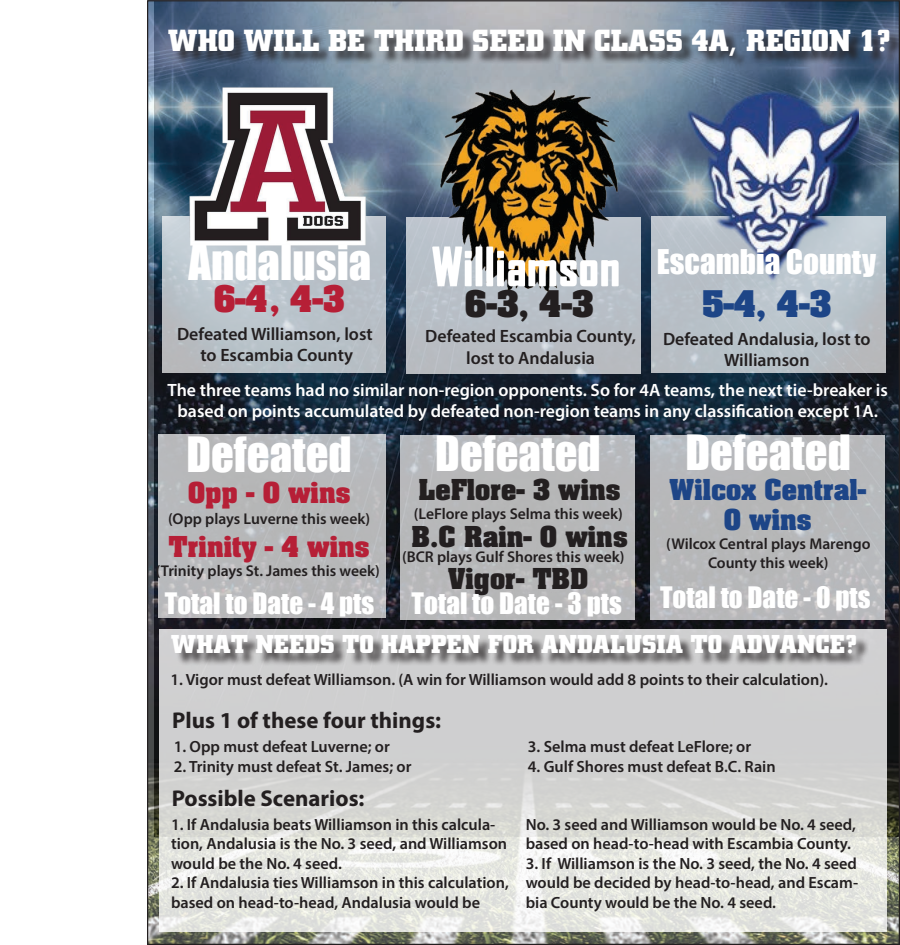
<style>
.page{position:relative;width:900px;height:945px;background:#fff}
.page>*{position:absolute;margin:0;border:0;box-sizing:border-box;transform-origin:0 0}
.t1{font:44.62px "Impact";color:#fff}
.t2{font:31.25px "Impact";color:#fff}
.t3{font:700 31.25px "Aachen";color:#b61f36}
.t4{font:700 31.25px "Aachen";color:#1d4587}
.t5{font:700 31.25px "Aachen";color:#231f20}
.t6{font:700 31px "Square Slabserif 711 BT";color:#fff}
.t7{font:27.12px "Impact";color:#fff}
.t8{font:700 26.25px "Square Slabserif 711 BT";color:#fff}
.t9{font:700 24.62px "Aachen";color:#231f20}
.t10{font:700 24.62px "Aachen";color:#b61f36}
.t11{font:700 24.62px/29.5px "Aachen";color:#1d4587;text-align:center}
.t12{font:700 22.88px "Myriad Pro";color:#231f20}
.t13{font:600 17.88px/21.5px "Myriad Pro";color:#fff;text-align:center}
.t14{font:600 17.88px/21.5px "Myriad Pro";color:#231f20;text-align:center}
.t15{font:600 16.25px/19.5px "Myriad Pro";color:#231f20}
.t16{font:600 15.62px/18.8px "Myriad Pro";color:#231f20;text-align:center}
</style>
<div class="page">
<img style="left:149px;top:2px;width:749px;height:941px">
<div style="left:170px;top:31px;width:730px;height:39px;background:#231f20;opacity:.75"></div>
<svg style="left:162px;top:248px;width:224px;height:125px;background:#bac2c9"></svg>
<div style="left:406px;top:218px;width:235px;height:156px;background:#b8bcc2"></div>
<div style="left:652px;top:216px;width:234px;height:157px;background:linear-gradient(to bottom,#c1ccd4,#b5bdc3)"></div>
<img style="left:669px;top:90px;width:189px;height:194px">
<img style="left:156px;top:72px;width:237px;height:176px">
<img style="left:405px;top:86px;width:216px;height:215px">
<img style="left:431px;top:209px;width:195px;height:117px">
<div style="left:158px;top:435px;width:227px;height:183px;background:#b7b8ba"></div>
<div style="left:400px;top:435px;width:235px;height:185px;background:#b7b8b9"></div>
<div style="left:650px;top:435px;width:235px;height:185px;background:#b7b8bb"></div>
<svg style="left:159px;top:629px;width:727px;height:302px;background:#d9dad7"></svg>
<div style="left:174px;top:637px;width:695px;height:30px;background:#231f20;opacity:.75"></div>
<h3 class="t6" style="left:168px;top:21px;width:725px">WHO WILL BE THIRD SEED IN CLASS 4A, REGION 1?</h3>
<h1 class="t1" style="left:188px;top:235px;width:185px">Andalusia</h1>
<h2 class="t2" style="left:657px;top:243px;width:221px">Escambia County</h2>
<h2 class="t3" style="left:214px;top:276px;width:132px">6-4, 4-3</h2>
<h2 class="t4" style="left:703px;top:281px;width:130px">5-4, 4-3</h2>
<p class="t14" style="left:177px;top:322px;width:197px">Defeated Williamson, lost to Escambia County</p>
<h2 class="t5" style="left:465px;top:281px;width:130px">6-3, 4-3</h2>
<p class="t14" style="left:425px;top:325px;width:212px">Defeated Escambia County, lost to Andalusia</p>
<p class="t14" style="left:663px;top:328px;width:209px">Defeated Andalusia, lost to<br>Williamson</p>
<p class="t13" style="left:167px;top:379px;width:722px">The three teams had no similar non-region opponents. So for 4A teams, the next tie-breaker is based on points accumulated by defeated non-region teams in any classification except 1A.</p>
<h1 class="t1" style="left:186px;top:427px;width:167px">Defeated</h1>
<h1 class="t1" style="left:435px;top:426px;width:167px">Defeated</h1>
<h1 class="t1" style="left:685px;top:425px;width:167px">Defeated</h1>
<h3 class="t10" style="left:188px;top:475px;width:164px">Opp - 0 wins</h3>
<p class="t16" style="left:168px;top:509px;width:203px">(Opp plays Luverne this week)</p>
<h3 class="t10" style="left:169px;top:528px;width:202px">Trinity - 4 wins</h3>
<p class="t16" style="left:156px;top:561px;width:226px">(Trinity plays St. James this week)</p>
<h3 class="t7" style="left:165px;top:586px;width:211px">Total to Date - 4 pts</h3>
<h3 class="t11" style="left:670px;top:475px;width:198px">Wilcox Central-<br>0 wins</h3>
<p class="t16" style="left:666px;top:534px;width:206px">(Wilcox Central plays Marengo<br>County this week)</p>
<h3 class="t7" style="left:660px;top:581px;width:212px">Total to Date - 0 pts</h3>
<h3 class="t9" style="left:419px;top:472px;width:203px">LeFlore- 3 wins</h3>
<p class="t16" style="left:414px;top:504px;width:211px">(LeFlore plays Selma this week)</p>
<h3 class="t9" style="left:412px;top:518px;width:218px">B.C Rain- 0 wins</h3>
<p class="t16" style="left:402px;top:547px;width:224px">(BCR plays Gulf Shores this week)</p>
<h3 class="t9" style="left:448px;top:561px;width:142px">Vigor- TBD</h3>
<h3 class="t7" style="left:412px;top:587px;width:212px">Total to Date - 3 pts</h3>
<h3 class="t8" style="left:171px;top:627px;width:688px">WHAT NEEDS TO HAPPEN FOR ANDALUSIA TO ADVANCE?</h3>
<p class="t15" style="left:170px;top:669px;width:659px">1. Vigor must defeat Williamson. (A win for Williamson would add 8 points to their calculation).</p>
<h3 class="t12" style="left:172px;top:705px;width:270px">Plus 1 of these four things:</h3>
<p class="t15" style="left:174px;top:737px;width:218px">1. Opp must defeat Luverne; or</p>
<p class="t15" style="left:174px;top:756px;width:239px">2. Trinity must defeat St. James; or</p>
<h3 class="t12" style="left:172px;top:784px;width:194px">Possible Scenarios:</h3>
<p class="t15" style="left:171px;top:814px;width:338px">1. If Andalusia beats Williamson in this calcula&shy;tion, Andalusia is the No. 3 seed, and Williamson would be the No. 4 seed.</p>
<p class="t15" style="left:171px;top:873px;width:339px">2. If Andalusia ties Williamson in this calculation, based on head-to-head, Andalusia would be</p>
<p class="t15" style="left:528px;top:737px;width:225px">3. Selma must defeat LeFlore; or</p>
<p class="t15" style="left:528px;top:756px;width:249px">4. Gulf Shores must defeat B.C. Rain</p>
<p class="t15" style="left:526px;top:814px;width:332px">No. 3 seed and Williamson would be No. 4 seed, based on head-to-head with Escambia County.</p>
<p class="t15" style="left:526px;top:853px;width:334px;text-align:justify">3. If Williamson is the No. 3 seed, the No. 4 seed would be decided by head-to-head, and Escam&shy;bia County would be the No. 4 seed.</p>
</div>
